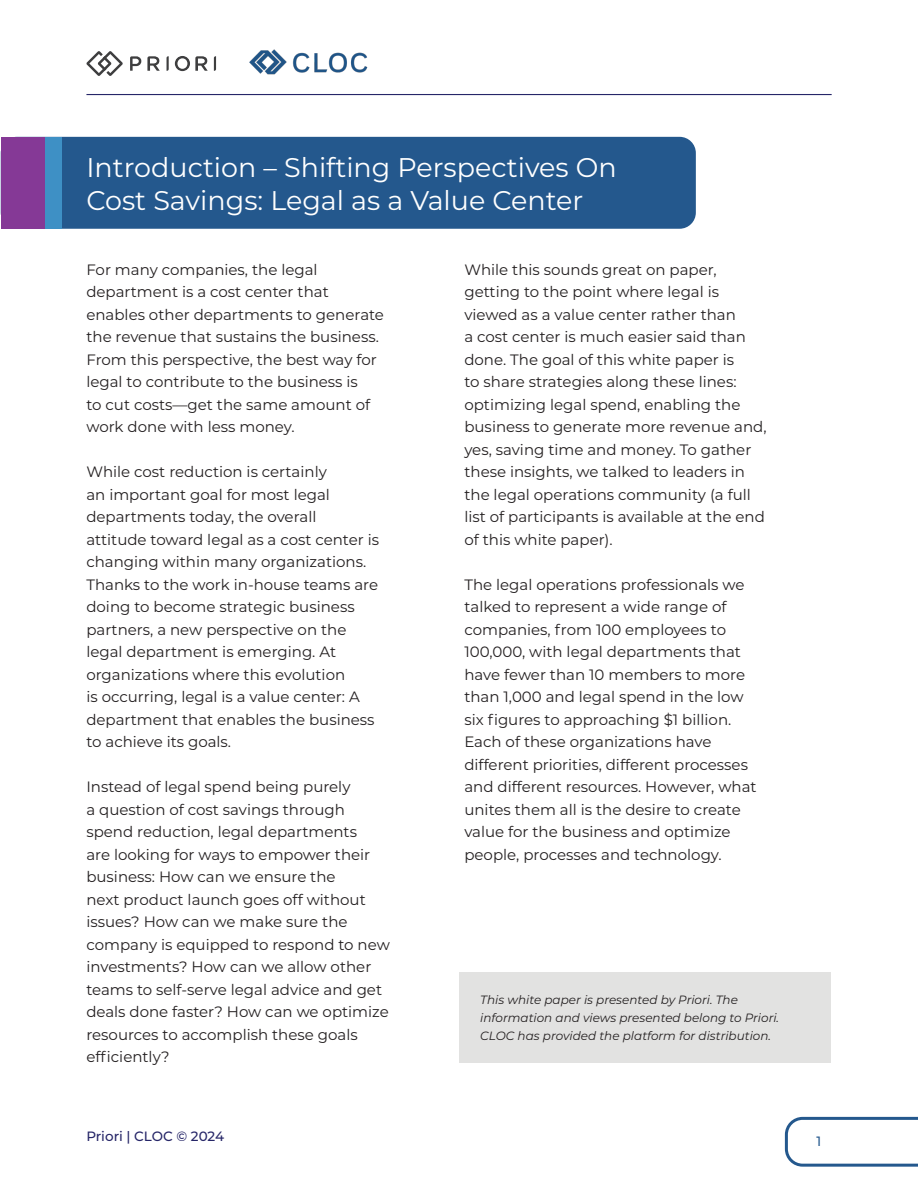
<style>
.page{position:relative;width:918px;height:1188px;background:#fff}
.page>*{position:absolute;margin:0;border:0;box-sizing:border-box;transform-origin:0 0}
.t1{font:27px/32.4px "Montserrat";color:#fff}
.t2{font:15px/22.5px "Montserrat";color:#231f20}
.t3{font:500 13.5px "Montserrat";letter-spacing:-.005em;color:#262668}
.t4{font:500 13.5px "Montserrat";color:#24588d;scale:.95 1}
.t5{font:italic 12px/18px "Montserrat";color:#231f20}
</style>
<div class="page">
<img style="left:249px;top:49px;width:119px;height:26px">
<hr style="left:86px;top:94px;width:746px;height:1px;background:#262668">
<svg style="left:785px;top:1117px;width:133px;height:50px"></svg>
<svg style="left:147px;top:56px;width:13px;height:15px"></svg>
<svg style="left:167px;top:56px;width:2px;height:15px"></svg>
<svg style="left:214px;top:56px;width:2px;height:15px"></svg>
<svg style="left:175px;top:56px;width:33px;height:15px"></svg>
<svg style="left:130px;top:56px;width:11px;height:15px"></svg>
<svg style="left:86px;top:51px;width:37px;height:25px"></svg>
<div style="left:460px;top:972px;width:371px;height:91px;background:#e2e2e1"></div>
<div style="left:1px;top:137px;width:695px;height:92px;background:#24588d;border-radius:16px"></div>
<div style="left:1px;top:137px;width:44px;height:92px;background:#853996"></div>
<div style="left:45px;top:137px;width:17px;height:92px;background:#3e90c5"></div>
<p class="t1" style="left:86px;top:151px;width:532px">Introduction – Shifting Perspectives On<br>Cost Savings: Legal as a Value Center</p>
<p class="t2" style="left:86px;top:258px;width:299px">For many companies, the legal department is a cost center that enables other departments to generate the revenue that sustains the business.<br>From this perspective, the best way for legal to contribute to the business is<br>to cut costs—get the same amount of work done with less money.</p>
<p class="t2" style="left:86px;top:460px;width:294px">While cost reduction is certainly<br>an important goal for most legal departments today, the overall attitude toward legal as a cost center is changing within many organizations.<br>Thanks to the work in-house teams are doing to become strategic business partners, a new perspective on the legal department is emerging. At organizations where this evolution<br>is occurring, legal is a value center: A department that enables the business to achieve its goals.</p>
<p class="t2" style="left:86px;top:775px;width:305px">Instead of legal spend being purely<br>a question of cost savings through spend reduction, legal departments<br>are looking for ways to empower their business: How can we ensure the<br>next product launch goes off without issues? How can we make sure the company is equipped to respond to new investments? How can we allow other teams to self-serve legal advice and get deals done faster? How can we optimize resources to accomplish these goals efficiently?</p>
<p class="t2" style="left:464px;top:258px;width:304px">While this sounds great on paper, getting to the point where legal is viewed as a value center rather than<br>a cost center is much easier said than done. The goal of this white paper is<br>to share strategies along these lines: optimizing legal spend, enabling the business to generate more revenue and, yes, saving time and money. To gather these insights, we talked to leaders in the legal operations community (a full list of participants is available at the end of this white paper).</p>
<p class="t2" style="left:464px;top:573px;width:294px">The legal operations professionals we talked to represent a wide range of companies, from 100 employees to 100,000, with legal departments that have fewer than 10 members to more than 1,000 and legal spend in the low six figures to approaching $1 billion.<br>Each of these organizations have different priorities, different processes and different resources. However, what unites them all is the desire to create value for the business and optimize people, processes and technology.</p>
<p class="t5" style="left:480px;top:991px;width:300px">This white paper is presented by Priori. The information and views presented belong to Priori.<br>CLOC has provided the platform for distribution.</p>
<p class="t3" style="left:86px;top:1127px;width:139px">Priori | CLOC © 2024</p>
<p class="t4" style="left:816px;top:1132px;width:6px">1</p>
</div>
